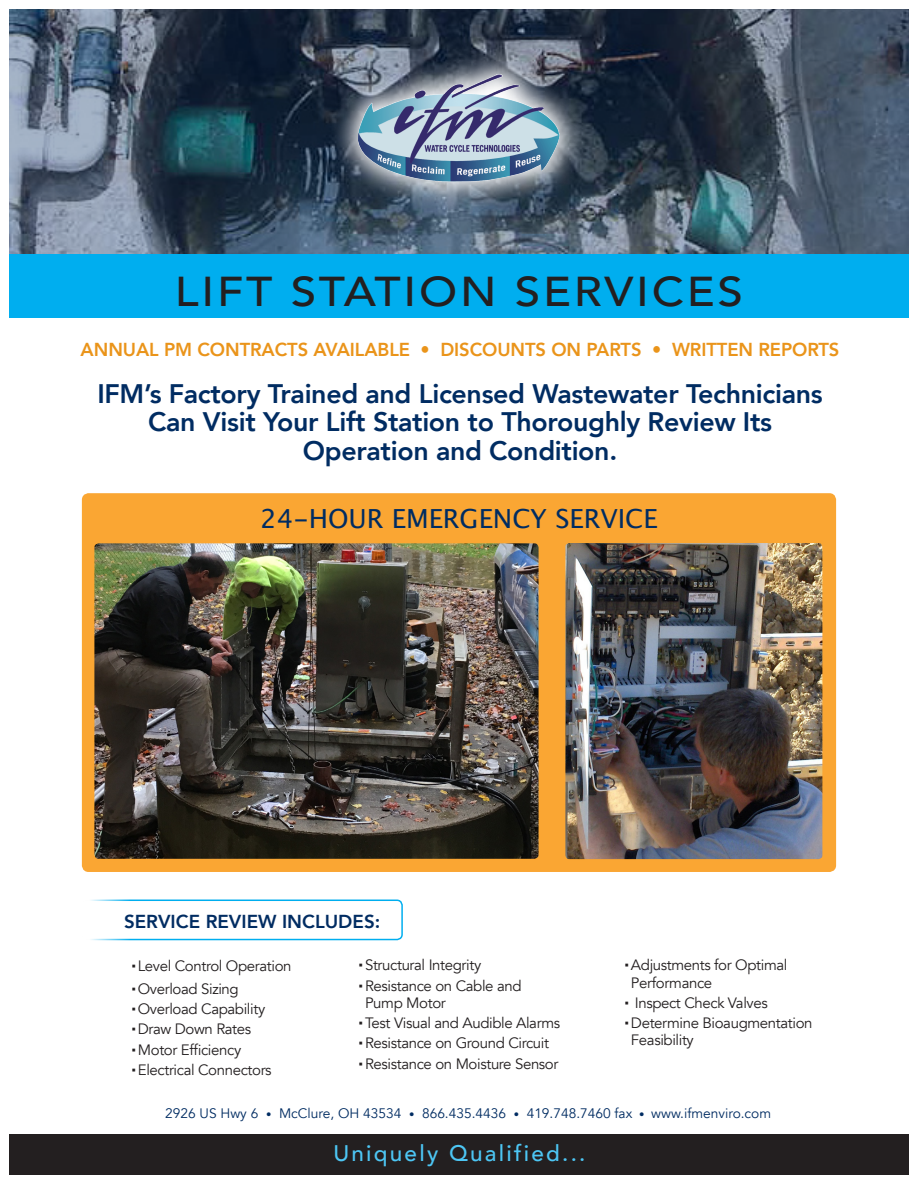
<style>
.page{position:relative;width:918px;height:1188px;background:#fff}
.page>*{position:absolute;margin:0;border:0;box-sizing:border-box;transform-origin:0 0}
.Page_Title{font:500 41.7px "Avenir";letter-spacing:.06em;color:#231f20;scale:1.1 1}
.Sub_Avenir_Centered{font:800 26.85px/28.5px "Avenir";letter-spacing:-.01em;color:#002c62;text-align:center}
.Project_Name{font:26.4px "Lucida Grande";color:#002c62}
.Sub_Avenir_Centered-2{font:500 22.5px "Avenir";letter-spacing:.1em;color:#4dc6f4}
.Sub_Sm_Gold{font:800 18.75px "Avenir";letter-spacing:-.005em;color:#ea941a}
.Sub_All_Caps_Blue{font:800 18.75px "Avenir";color:#002c62}
.t1{font:15px/17.2px "Avenir";letter-spacing:-.025em;color:#231f20}
.body{font:13.8px "Avenir";color:#002c62}
.s1{font-family:"Verdana";font-weight:700}
.s2{font-size:10.65px}
</style>
<div class="page">
<div style="left:84px;top:495px;width:750px;height:375px;background:#faa633;border-radius:5px"></div>
<div style="left:82px;top:493px;width:754px;height:379px;border:3px solid #faa633;border-radius:5px"></div>
<div style="left:9px;top:1134px;width:900px;height:41px;background:#231f20"></div>
<img style="left:9px;top:9px;width:900px;height:246px">
<div style="left:9px;top:255px;width:900px;height:63px;background:#00aeef"></div>
<div style="left:81px;top:900px;width:322px;height:40px;border:2px solid #00aeef;border-radius:5px"></div>
<svg style="left:329px;top:45px;width:260px;height:167px;background:#455363"></svg>
<img style="left:347px;top:66px;width:224px;height:129px">
<img style="left:95px;top:544px;width:443px;height:314px">
<div style="left:90px;top:539px;width:453px;height:324px;border:4px solid #faa633;border-radius:6px"></div>
<img style="left:566px;top:544px;width:255px;height:314px">
<div style="left:561px;top:539px;width:265px;height:324px;border:4px solid #faa633;border-radius:6px"></div>
<p class="Page_Title" style="left:175px;top:255px;width:518px">LIFT STATION SERVICES</p>
<p class="Sub_Sm_Gold" style="left:81px;top:335px;width:760px">ANNUAL PM CONTRACTS AVAILABLE • DISCOUNTS ON PARTS • WRITTEN REPORTS</p>
<p class="Sub_Avenir_Centered" style="left:97px;top:379px;width:727px">IFM’s Factory Trained and Licensed Wastewater Technicians<br>Can Visit Your Lift Station to Thoroughly Review Its<br>Operation and Condition.</p>
<p class="Project_Name" style="left:260px;top:504px;width:399px">24-HOUR EMERGENCY SERVICE</p>
<p class="Sub_All_Caps_Blue" style="left:124px;top:907px;width:258px">SERVICE REVIEW INCLUDES:</p>
<p class="t1" style="left:131px;top:957px;width:162px"><span class="s1">∙</span>Level Control Operation</p>
<p class="t1" style="left:131px;top:980px;width:109px"><span class="s1">∙</span>Overload Sizing</p>
<p class="t1" style="left:131px;top:1001px;width:136px"><span class="s1">∙</span>Overload Capability</p>
<p class="t1" style="left:131px;top:1021px;width:122px"><span class="s1">∙</span>Draw Down Rates</p>
<p class="t1" style="left:131px;top:1041px;width:112px"><span class="s1">∙</span>Motor Efficiency</p>
<p class="t1" style="left:131px;top:1061px;width:142px"><span class="s1">∙</span>Electrical Connectors</p>
<p class="t1" style="left:358px;top:957px;width:124px"><span class="s1">∙</span>Structural Integrity</p>
<p class="t1" style="left:365px;top:977px;width:158px;text-indent:-7px"><span class="s1">∙</span>Resistance on Cable and<br>Pump Motor</p>
<p class="t1" style="left:358px;top:1015px;width:204px"><span class="s1">∙</span>Test Visual and Audible Alarms</p>
<p class="t1" style="left:358px;top:1035px;width:192px"><span class="s1">∙</span>Resistance on Ground Circuit</p>
<p class="t1" style="left:358px;top:1055px;width:202px"><span class="s1">∙</span>Resistance on Moisture Sensor</p>
<p class="t1" style="left:631px;top:957px;width:158px;text-indent:-7px"><span class="s1">∙</span>Adjustments for Optimal<br>Performance</p>
<p class="t1" style="left:624px;top:994px;width:145px"><span class="s1">∙</span> Inspect Check Valves</p>
<p class="t1" style="left:631px;top:1015px;width:183px;text-indent:-7px"><span class="s1">∙</span>Determine Bioaugmentation<br>Feasibility</p>
<p class="body" style="left:165px;top:1105px;width:607px">2926 US Hwy 6 <span class="s2">•</span> McClure, OH 43534 <span class="s2">•</span> 866.435.4436 <span class="s2">•</span> 419.748.7460 fax <span class="s2">•</span> www.ifmenviro.com</p>
<p class="Sub_Avenir_Centered-2" style="left:333px;top:1134px;width:254px">Uniquely Qualified...</p>
</div>
